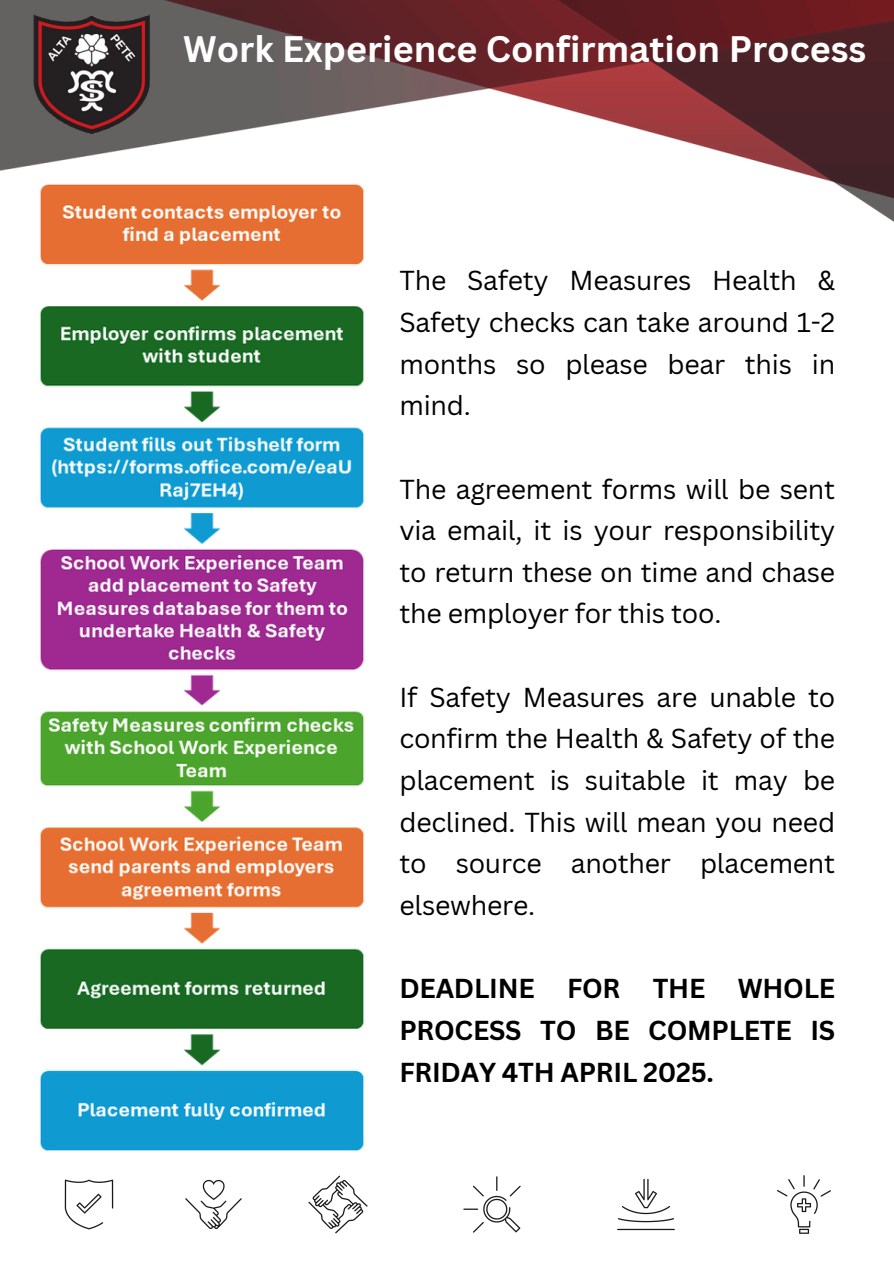
<style>
.page{position:relative;width:894px;height:1264px;background:#fff}
.page>*{position:absolute;margin:0;border:0;box-sizing:border-box;transform-origin:0 0}
.t1{font:700 35.85px "Canva Sans";color:#fff}
.t2{font:26.7px/41.7px "Canva Sans";letter-spacing:-.01em;color:#000;text-align:justify}
.t3{font:700 26.7px/41.7px "Canva Sans";letter-spacing:-.01em;color:#000;text-align:justify}
</style>
<div class="page">
<img style="left:0;top:0;width:893px;height:222px">
<img style="left:24px;top:11px;width:131px;height:125px">
<img style="left:64px;top:1179px;width:50px;height:51px">
<img style="left:308px;top:1175px;width:60px;height:59px">
<img style="left:463px;top:1176px;width:58px;height:57px">
<img style="left:617px;top:1178px;width:58px;height:53px">
<img style="left:777px;top:1175px;width:54px;height:59px">
<img style="left:185px;top:1179px;width:57px;height:51px">
<img style="left:0;top:183px;width:604px;height:968px">
<p class="t1" style="left:183px;top:23px;width:684px">Work Experience Confirmation Process</p>
<p class="t2" style="left:399px;top:259px;width:437px">The Safety Measures Health &amp; Safety checks can take around 1-2 months so please bear this in mind.</p>
<p class="t2" style="left:399px;top:467px;width:437px">The agreement forms will be sent via email, it is your responsibility to return these on time and chase the employer for this too.</p>
<p class="t2" style="left:399px;top:675px;width:437px">If Safety Measures are unable to confirm the Health &amp; Safety of the placement is suitable it may be declined. This will mean you need to source another placement elsewhere.</p>
<p class="t3" style="left:399px;top:967px;width:437px">DEADLINE FOR THE WHOLE PROCESS TO BE COMPLETE IS FRIDAY 4TH APRIL 2025.</p>
</div>
